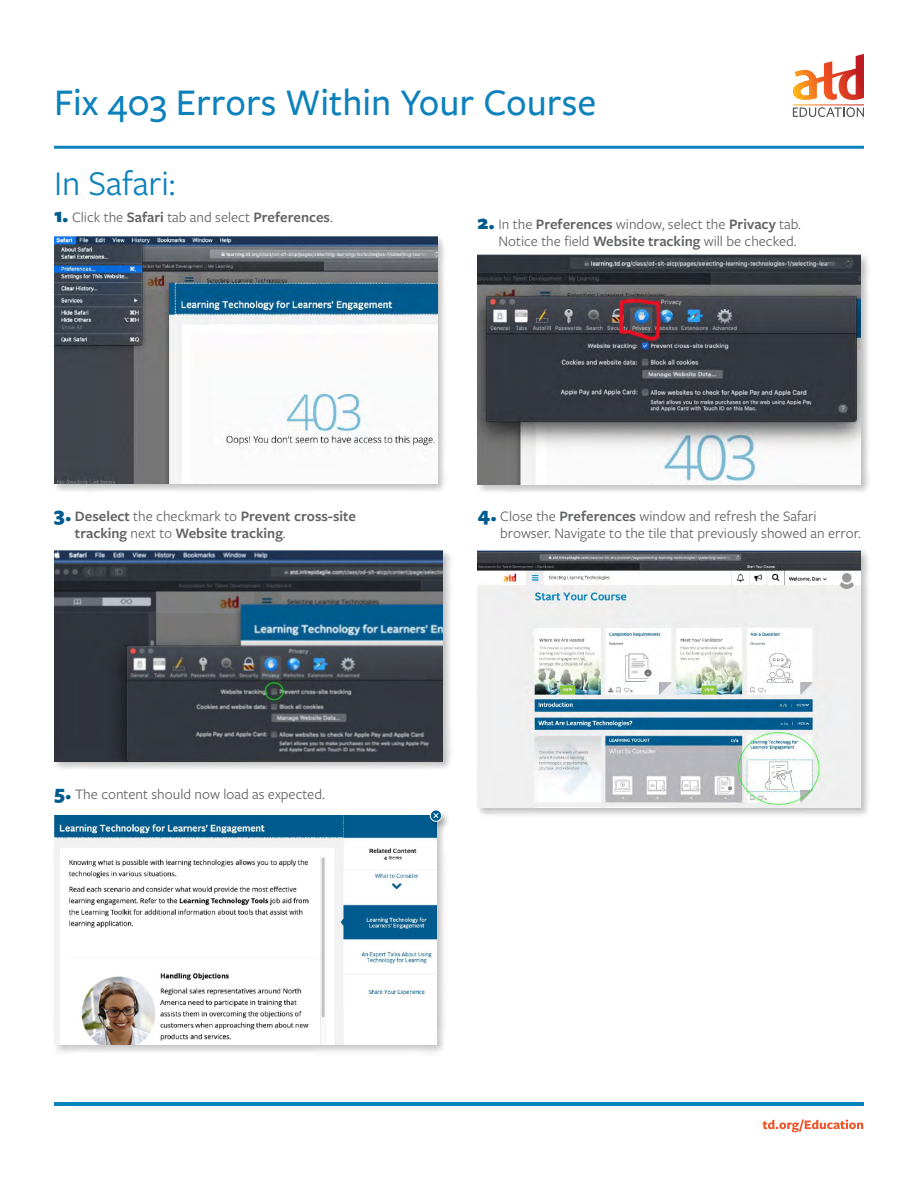
<style>
.page{position:relative;width:918px;height:1188px;background:#fff}
.page>*{position:absolute;margin:0;border:0;box-sizing:border-box;transform-origin:0 0}
.t1{font:500 39px "Freight Sans Pro";color:#0c81bb}
.t2{font:36px "Freight Sans Pro";color:#0c81bb}
.Main_Body_Content{font:15px/16.5px "Freight Sans Pro";color:#626363;text-align:right}
.Main_Body_Content-2{font:600 15px/16.5px "Freight Sans Pro";color:#626363}
.s1{font-weight:900;font-size:21px;color:#005b8e}
.s2{font-weight:600}
.s3{font-weight:400}
</style>
<div class="page">
<hr style="left:54px;top:1103px;width:810px;height:3px;background:#0c81bb">
<svg style="left:793px;top:54px;width:71px;height:46px"></svg>
<svg style="left:793px;top:107px;width:71px;height:10px"></svg>
<svg style="left:763px;top:1120px;width:100px;height:12px"></svg>
<div style="left:52px;top:234px;width:395px;height:260px;background:#000;opacity:.25"></div>
<img style="left:54px;top:237px;width:383px;height:247px">
<div style="left:476px;top:253px;width:395px;height:242px;background:#000;opacity:.25"></div>
<img style="left:478px;top:255px;width:383px;height:230px">
<div style="left:52px;top:548px;width:401px;height:223px;background:#000;opacity:.25"></div>
<img style="left:54px;top:550px;width:389px;height:211px">
<div style="left:476px;top:548px;width:395px;height:270px;background:#000;opacity:.25"></div>
<img style="left:478px;top:550px;width:383px;height:258px">
<hr style="left:54px;top:146px;width:810px;height:3px;background:#0c81bb">
<div style="left:52px;top:813px;width:395px;height:242px;background:#000;opacity:.25"></div>
<img style="left:54px;top:815px;width:382px;height:229px">
<div style="left:429px;top:808px;width:20px;height:21px;background:#000;opacity:.25"></div>
<svg style="left:430px;top:810px;width:12px;height:11px"></svg>
<div style="left:430px;top:810px;width:12px;height:12px;border:1px solid #fff;border-radius:50%"></div>
<svg style="left:433px;top:812px;width:6px;height:7px"></svg>
<p class="t1" style="left:54px;top:76px;width:544px">Fix 403 Errors Within Your Course</p>
<p class="t2" style="left:54px;top:159px;width:123px">In Safari:</p>
<p class="Main_Body_Content" style="left:54px;top:208px;width:280px"><span class="s1">1.</span> Click the <span class="s2">Safari</span> tab and select <span class="s2">Preferences</span>.</p>
<p class="Main_Body_Content" style="left:478px;top:215px;width:325px"><span class="s1">2.</span> In the <span class="s2">Preferences</span> window, select the <span class="s2">Privacy</span> tab.<br>Notice the field <span class="s2">Website tracking</span> will be checked.</p>
<p class="Main_Body_Content-2" style="left:75px;top:508px;width:283px;text-indent:-21px"><span class="s1">3.</span> Deselect <span class="s3">the checkmark to</span> Prevent cross-site tracking <span class="s3">next to</span> Website tracking<span class="s3">.</span></p>
<p class="Main_Body_Content" style="left:500px;top:507px;width:362px;text-align:left;text-indent:-23px"><span class="s1">4.</span> Close the <span class="s2">Preferences</span> window and refresh the Safari browser. Navigate to the tile that previously showed an error.</p>
<p class="Main_Body_Content" style="left:54px;top:786px;width:272px"><span class="s1">5.</span> The content should now load as expected.</p>
</div>
